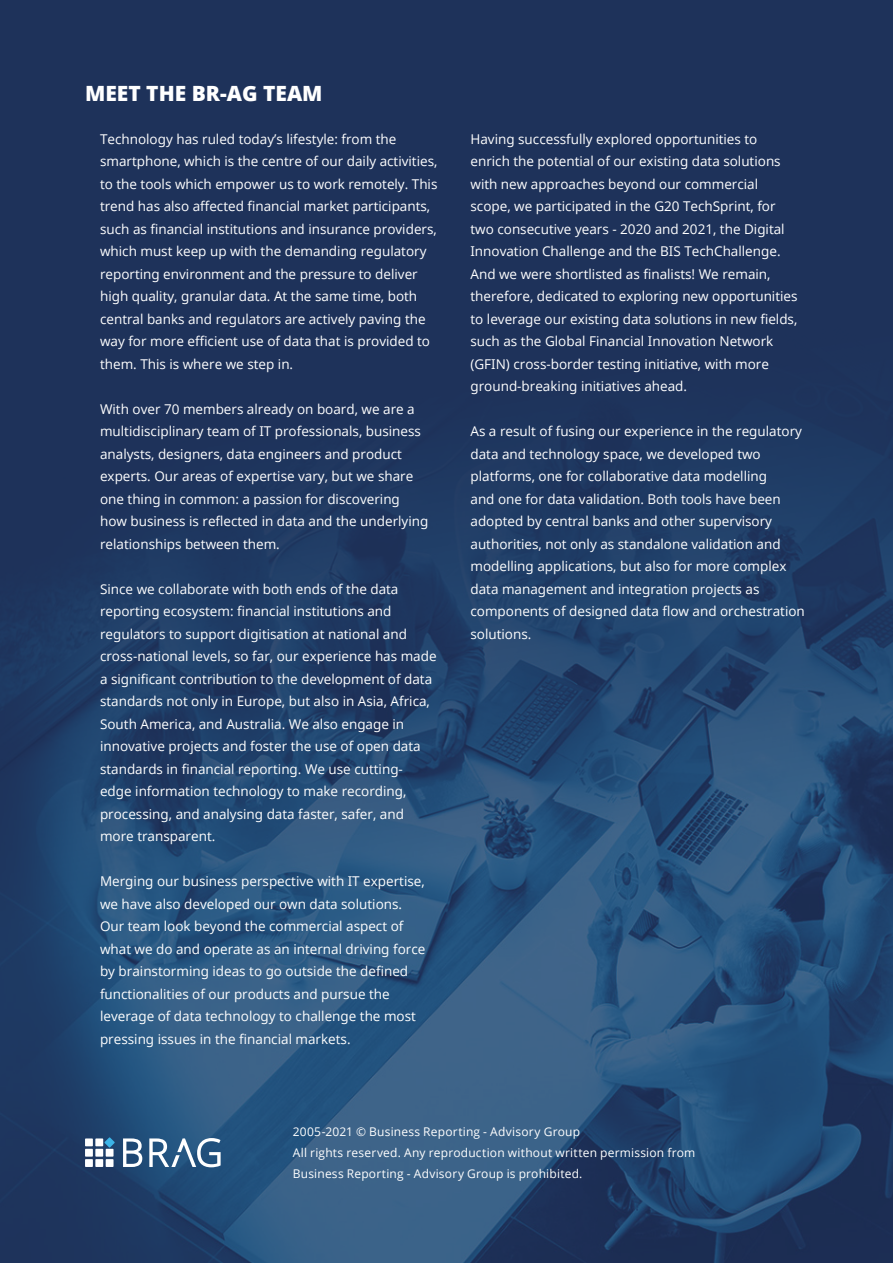
<style>
.page{position:relative;width:893px;height:1263px;background:#fff}
.page>*{position:absolute;margin:0;border:0;box-sizing:border-box;transform-origin:0 0}
.t1{font:800 21px "Open Sans";color:#fff}
.t2{font:13.5px/22.5px "Open Sans";color:#fff}
.t3{font:12px/21px "Open Sans";letter-spacing:.015em;color:#fff}
</style>
<div class="page">
<div style="left:0;top:0;width:893px;height:274px;background:#1e325a"></div>
<img style="left:0;top:274px;width:893px;height:989px">
<div style="left:85px;top:1159px;width:8px;height:8px;background:#fff"></div>
<div style="left:95px;top:1159px;width:8px;height:8px;background:#fff"></div>
<div style="left:106px;top:1159px;width:8px;height:8px;background:#fff"></div>
<div style="left:85px;top:1149px;width:8px;height:8px;background:#fff"></div>
<div style="left:95px;top:1149px;width:8px;height:8px;background:#fff"></div>
<div style="left:106px;top:1149px;width:8px;height:8px;background:#fff"></div>
<div style="left:85px;top:1138px;width:8px;height:8px;background:#fff"></div>
<div style="left:95px;top:1138px;width:8px;height:8px;background:#fff"></div>
<svg style="left:104px;top:1137px;width:11px;height:10px"></svg>
<svg style="left:123px;top:1138px;width:19px;height:29px"></svg>
<svg style="left:149px;top:1138px;width:72px;height:29px"></svg>
<h1 class="t1" style="left:85px;top:78px;width:239px">MEET THE BR-AG TEAM</h1>
<p class="t2" style="left:100px;top:127px;width:339px">Technology has ruled today’s lifestyle: from the smartphone, which is the centre of our daily activities, to the tools which empower us to work remotely. This trend has also affected financial market participants, such as financial institutions and insurance providers, which must keep up with the demanding regulatory reporting environment and the pressure to deliver high quality, granular data. At the same time, both central banks and regulators are actively paving the way for more efficient use of data that is provided to them. This is where we step in.</p>
<p class="t2" style="left:100px;top:397px;width:330px">With over 70 members already on board, we are a multidisciplinary team of IT professionals, business analysts, designers, data engineers and product experts. Our areas of expertise vary, but we share one thing in common: a passion for discovering how business is reflected in data and the underlying relationships between them.</p>
<p class="t2" style="left:100px;top:577px;width:338px">Since we collaborate with both ends of the data reporting ecosystem: financial institutions and regulators to support digitisation at national and cross-national levels, so far, our experience has made a significant contribution to the development of data standards not only in Europe, but also in Asia, Africa, South America, and Australia. We also engage in innovative projects and foster the use of open data standards in financial reporting. We use cutting&shy;edge information technology to make recording, processing, and analysing data faster, safer, and more transparent.</p>
<p class="t2" style="left:100px;top:870px;width:327px">Merging our business perspective with IT expertise, we have also developed our own data solutions.<br>Our team look beyond the commercial aspect of what we do and operate as an internal driving force by brainstorming ideas to go outside the defined functionalities of our products and pursue the leverage of data technology to challenge the most pressing issues in the financial markets.</p>
<p class="t2" style="left:470px;top:127px;width:329px">Having successfully explored opportunities to enrich the potential of our existing data solutions with new approaches beyond our commercial scope, we participated in the G20 TechSprint, for two consecutive years - 2020 and 2021, the Digital Innovation Challenge and the BIS TechChallenge.<br>And we were shortlisted as finalists! We remain, therefore, dedicated to exploring new opportunities to leverage our existing data solutions in new fields, such as the Global Financial Innovation Network (GFIN) cross-border testing initiative, with more ground-breaking initiatives ahead.</p>
<p class="t2" style="left:470px;top:420px;width:336px">As a result of fusing our experience in the regulatory data and technology space, we developed two platforms, one for collaborative data modelling<br>and one for data validation. Both tools have been adopted by central banks and other supervisory authorities, not only as standalone validation and modelling applications, but also for more complex data management and integration projects as components of designed data flow and orchestration solutions.</p>
<p class="t3" style="left:293px;top:1121px;width:404px">2005-2021 © Business Reporting - Advisory Group<br>All rights reserved. Any reproduction without written permission from<br>Business Reporting - Advisory Group is prohibited.</p>
</div>
